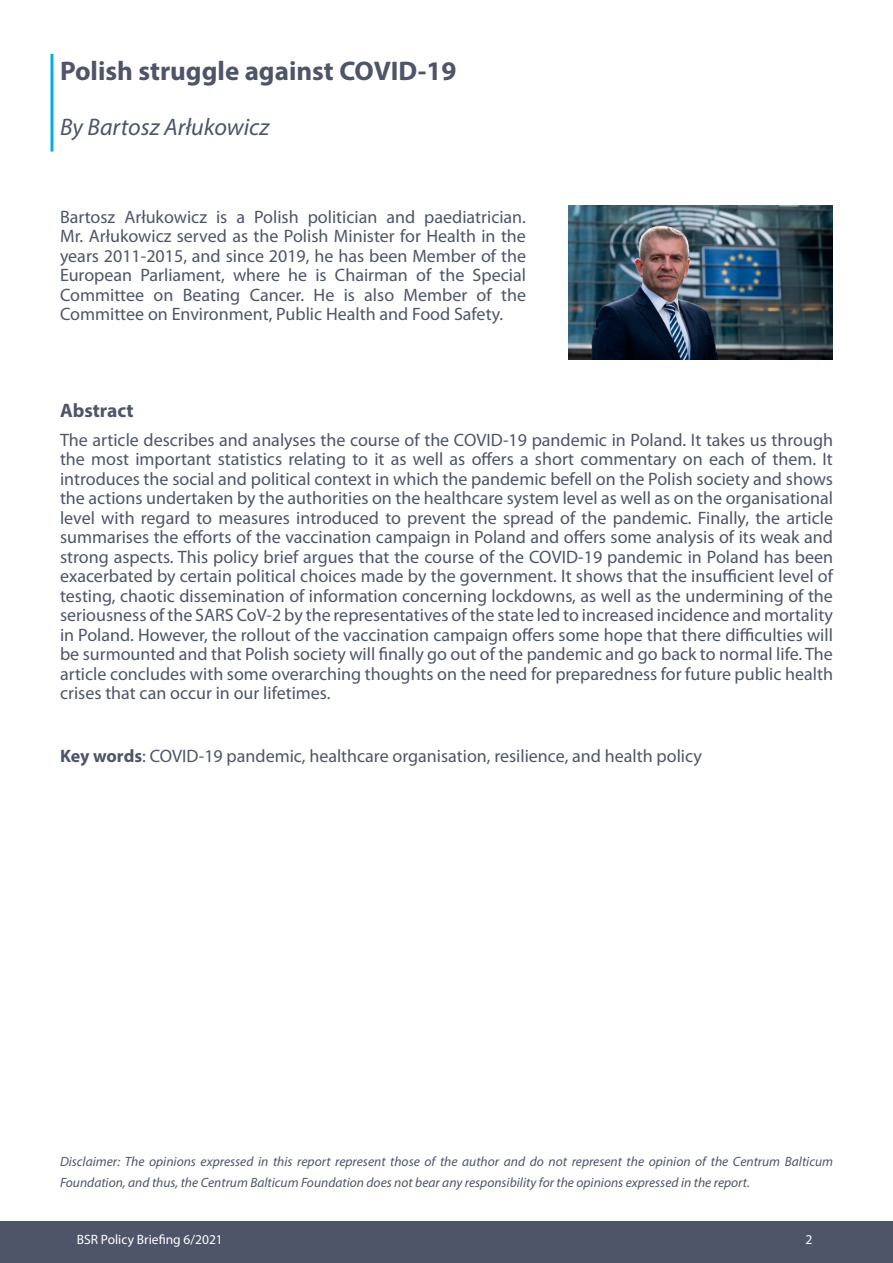
<style>
.page{position:relative;width:893px;height:1263px;background:#fff}
.page>*{position:absolute;margin:0;border:0;box-sizing:border-box;transform-origin:0 0}
.t1{font:700 27px "Myriad Pro";color:#4f5569}
.t2{font:italic 24px "Myriad Pro";color:#4f5569}
.t3{font:700 19.5px "Myriad Pro";color:#4f5569}
.t4{font:18px/19.5px "Myriad Pro";color:#4f5569;text-align:justify}
.t5{font:italic 13.5px/21px "Myriad Pro";color:#4f5569}
.t6{font:13.5px "Myriad Pro";color:#fff}
.s1{font-weight:700}
</style>
<div class="page">
<div style="left:0;top:1221px;width:893px;height:42px;background:#4f5569"></div>
<svg style="left:50px;top:54px;width:4px;height:98px"></svg>
<img style="left:568px;top:206px;width:265px;height:153px">
<h1 class="t1" style="left:60px;top:54px;width:398px">Polish struggle against COVID-19</h1>
<h2 class="t2" style="left:60px;top:112px;width:211px">By Bartosz Arłukowicz</h2>
<p class="t4" style="left:60px;top:208px;width:467px">Bartosz Arłukowicz is a Polish politician and paediatrician.<br>Mr. Arłukowicz served as the Polish Minister for Health in the years 2011-2015, and since 2019, he has been Member of the European Parliament, where he is Chairman of the Special Committee on Beating Cancer. He is also Member of the Committee on Environment, Public Health and Food Safety.</p>
<p class="t3" style="left:60px;top:398px;width:75px">Abstract</p>
<p class="t4" style="left:60px;top:430px;width:775px">The article describes and analyses the course of the COVID-19 pandemic in Poland. It takes us through the most important statistics relating to it as well as offers a short commentary on each of them. It introduces the social and political context in which the pandemic befell on the Polish society and shows the actions undertaken by the authorities on the healthcare system level as well as on the organisational level with regard to measures introduced to prevent the spread of the pandemic. Finally, the article summarises the efforts of the vaccination campaign in Poland and offers some analysis of its weak and strong aspects. This policy brief argues that the course of the COVID-19 pandemic in Poland has been exacerbated by certain political choices made by the government. It shows that the insufficient level of testing, chaotic dissemination of information concerning lockdowns, as well as the undermining of the seriousness of the SARS CoV-2 by the representatives of the state led to increased incidence and mortality in Poland. However, the rollout of the vaccination campaign offers some hope that there difficulties will be surmounted and that Polish society will finally go out of the pandemic and go back to normal life. The article concludes with some overarching thoughts on the need for preparedness for future public health crises that can occur in our lifetimes.</p>
<p class="t4" style="left:60px;top:746px;width:643px"><span class="s1">Key words</span>: COVID-19 pandemic, healthcare organisation, resilience, and health policy</p>
<p class="t5" style="left:60px;top:1150px;width:774px">Disclaimer: The opinions expressed in this report represent those of the author and do not represent the opinion of the Centrum Balticum<br>Foundation, and thus, the Centrum Balticum Foundation does not bear any responsibility for the opinions expressed in the report.</p>
<p class="t6" style="left:77px;top:1232px;width:148px">BSR Policy Briefing 6/2021</p>
<p class="t6" style="left:805px;top:1232px;width:8px">2</p>
</div>
